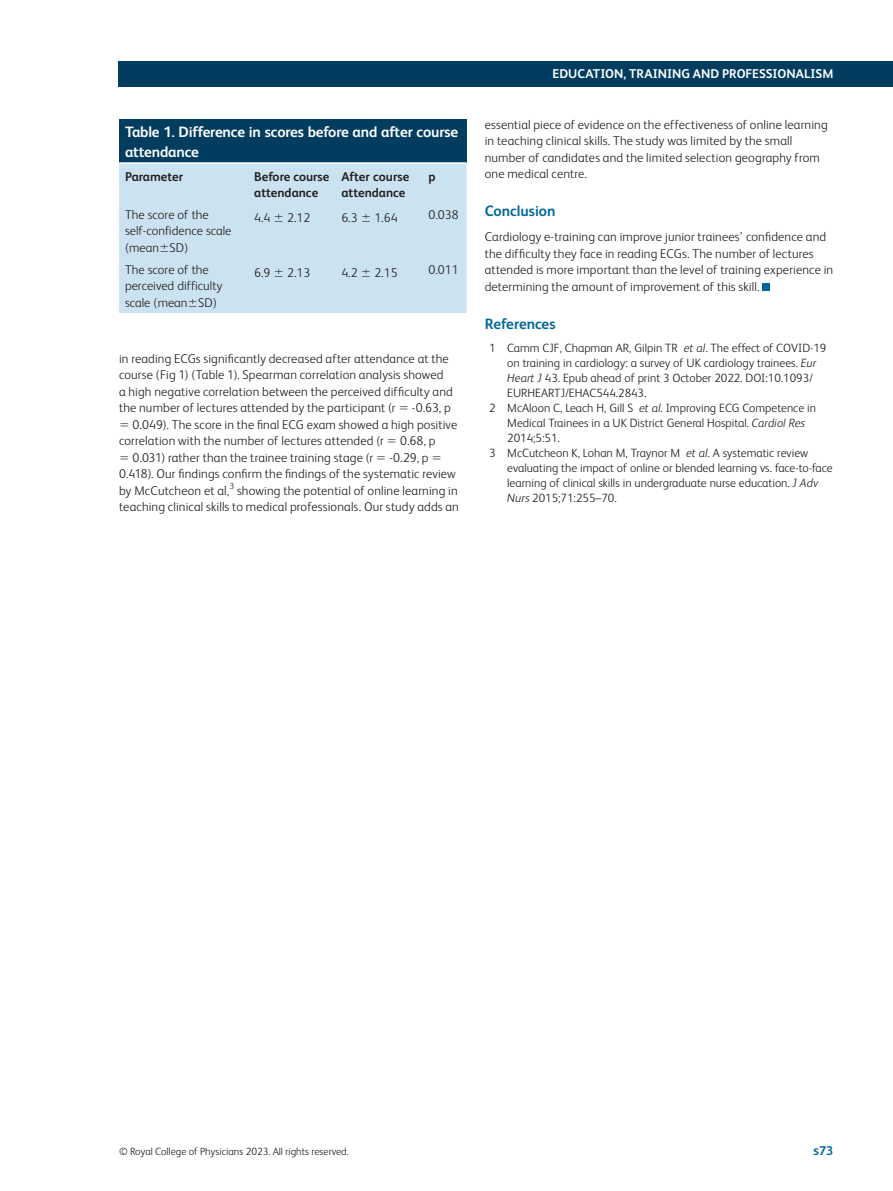
<style>
.page{position:relative;width:893px;height:1191px;background:#fff}
.page>*{position:absolute;margin:0;border:0;box-sizing:border-box;transform-origin:0 0}
.t1{font:700 15px/20.2px "FS Albert";letter-spacing:-.01em;color:#fff}
.t2{font:700 15px "FS Albert";color:#02689c}
.t3{font:300 12.75px/16.5px "FS Albert";letter-spacing:.01em;color:#231f20}
.t4{font:700 12.75px/16.5px "FS Albert";color:#231f20}
.t5{font:700 12.75px "FS Albert";color:#fff}
.t6{font:700 12.75px "FS Albert";color:#02689c}
.t7{font:300 12px "FS Albert";color:#231f20}
.t8{font:300 10.5px "FS Albert";color:#231f20}
.t9{font:300 8.85px "FS Albert";color:#231f20}
.s1{font-style:italic}
.s2{font-size:13.5px}
</style>
<div class="page">
<div style="left:119px;top:62px;width:774px;height:25px;background:#023d5f"></div>
<div style="left:762px;top:283px;width:8px;height:8px;background:#02689c"></div>
<div style="left:119px;top:119px;width:347px;height:44px;background:#023d5f"></div>
<div style="left:119px;top:164px;width:347px;height:149px;background:#cbe3f0"></div>
<hr style="left:119px;top:162px;width:347px;height:2px;background:#fff">
<svg style="left:161px;top:244px;width:7px;height:8px"></svg>
<svg style="left:275px;top:214px;width:8px;height:7px"></svg>
<svg style="left:362px;top:214px;width:8px;height:7px"></svg>
<svg style="left:189px;top:299px;width:8px;height:7px"></svg>
<svg style="left:275px;top:269px;width:8px;height:7px"></svg>
<svg style="left:362px;top:269px;width:8px;height:7px"></svg>
<p class="t1" style="left:125px;top:121px;width:335px">Table 1. Difference in scores before and after course attendance</p>
<p class="t4" style="left:125px;top:168px;width:60px">Parameter</p>
<p class="t4" style="left:254px;top:168px;width:77px">Before course attendance</p>
<p class="t4" style="left:341px;top:168px;width:69px">After course attendance</p>
<p class="t4" style="left:429px;top:168px;width:9px">p</p>
<p class="t3" style="left:125px;top:206px;width:108px">The score of the self-confidence scale (mean SD)</p>
<p class="t3" style="left:254px;top:209px;width:18px">4.4</p>
<p class="t3" style="left:287px;top:209px;width:25px">2.12</p>
<p class="t3" style="left:341px;top:209px;width:18px">6.3</p>
<p class="t3" style="left:374px;top:209px;width:25px">1.64</p>
<p class="t3" style="left:429px;top:206px;width:32px">0.038</p>
<p class="t3" style="left:125px;top:261px;width:99px">The score of the perceived difficulty scale (mean SD)</p>
<p class="t3" style="left:254px;top:264px;width:18px">6.9</p>
<p class="t3" style="left:287px;top:264px;width:25px">2.13</p>
<p class="t3" style="left:341px;top:264px;width:18px">4.2</p>
<p class="t3" style="left:374px;top:264px;width:25px">2.15</p>
<p class="t3" style="left:429px;top:261px;width:32px">0.011</p>
<p class="t3" style="left:119px;top:350px;width:335px">in reading ECGs significantly decreased after attendance at the course (Fig 1) (Table 1). Spearman correlation analysis showed a high negative correlation between the perceived difficulty and the number of lectures attended by the participant (r</p>
<p class="t3" style="left:412px;top:399px;width:40px">-0.63, p</p>
<p class="t3" style="left:132px;top:416px;width:326px">0.049). The score in the final ECG exam showed a high positive</p>
<p class="t3" style="left:119px;top:432px;width:266px">correlation with the number of lectures attended (r</p>
<p class="t3" style="left:400px;top:432px;width:37px">0.68, p</p>
<p class="t3" style="left:132px;top:449px;width:242px">0.031) rather than the trainee training stage (r</p>
<p class="t3" style="left:119px;top:449px;width:338px;text-indent:270px">-0.29, p<br>0.418). Our findings confirm the findings of the systematic review by McCutcheon et al,</p>
<p class="t9" style="left:229px;top:481px;width:6px">3</p>
<p class="t3" style="left:119px;top:482px;width:341px;text-align:right">showing the potential of online learning in<br>teaching clinical skills to medical professionals. Our study adds an</p>
<p class="t5" style="left:552px;top:66px;width:282px">EDUCATION, TRAINING AND PROFESSIONALISM</p>
<p class="t3" style="left:485px;top:116px;width:344px">essential piece of evidence on the effectiveness of online learning in teaching clinical skills. The study was limited by the small number of candidates and the limited selection geography from one medical centre.</p>
<p class="t2" style="left:485px;top:202px;width:72px">Conclusion</p>
<p class="t3" style="left:485px;top:228px;width:350px">Cardiology e-training can improve junior trainees’ confidence and the difficulty they face in reading ECGs. The number of lectures attended is more important than the level of training experience in determining the amount of improvement of this skill.</p>
<p class="t2" style="left:485px;top:315px;width:72px">References</p>
<p class="t7" style="left:489px;top:341px;width:339px">1 Camm CJF, Chapman AR, Gilpin TR <span class="s1">et al</span>. The effect of COVID-19</p>
<p class="t7" style="left:507px;top:356px;width:311px">on training in cardiology: a survey of UK cardiology trainees. <span class="s1">Eur</span></p>
<p class="t7" style="left:507px;top:371px;width:307px"><span class="s1">Heart J</span> 43. Epub ahead of print 3 October 2022. DOI:10.1093/</p>
<p class="t7" style="left:507px;top:386px;width:141px">EURHEARTJ/EHAC544.2843.</p>
<p class="t7" style="left:489px;top:401px;width:328px">2 McAloon C, Leach H, Gill S <span class="s1">et al</span>. Improving ECG Competence in</p>
<p class="t7" style="left:507px;top:416px;width:299px">Medical Trainees in a UK District General Hospital. <span class="s1">Cardiol Res</span></p>
<p class="t7" style="left:507px;top:431px;width:54px">2014;5:51.</p>
<p class="t7" style="left:489px;top:446px;width:320px">3 McCutcheon K, Lohan M, Traynor M <span class="s1">et al</span>. A systematic review</p>
<p class="t7" style="left:507px;top:461px;width:327px">evaluating the impact of online or blended learning vs. face-to-face</p>
<p class="t7" style="left:507px;top:476px;width:313px">learning of clinical skills in undergraduate nurse education. <span class="s1">J Adv</span></p>
<p class="t7" style="left:507px;top:491px;width:111px"><span class="s1">Nurs</span> 2015;71:255–70.</p>
<p class="t8" style="left:119px;top:1145px;width:231px">© Royal College of Physicians 2023. All rights reserved.</p>
<p class="t6" style="left:814px;top:1143px;width:21px"><span class="s2">s</span>73</p>
</div>
